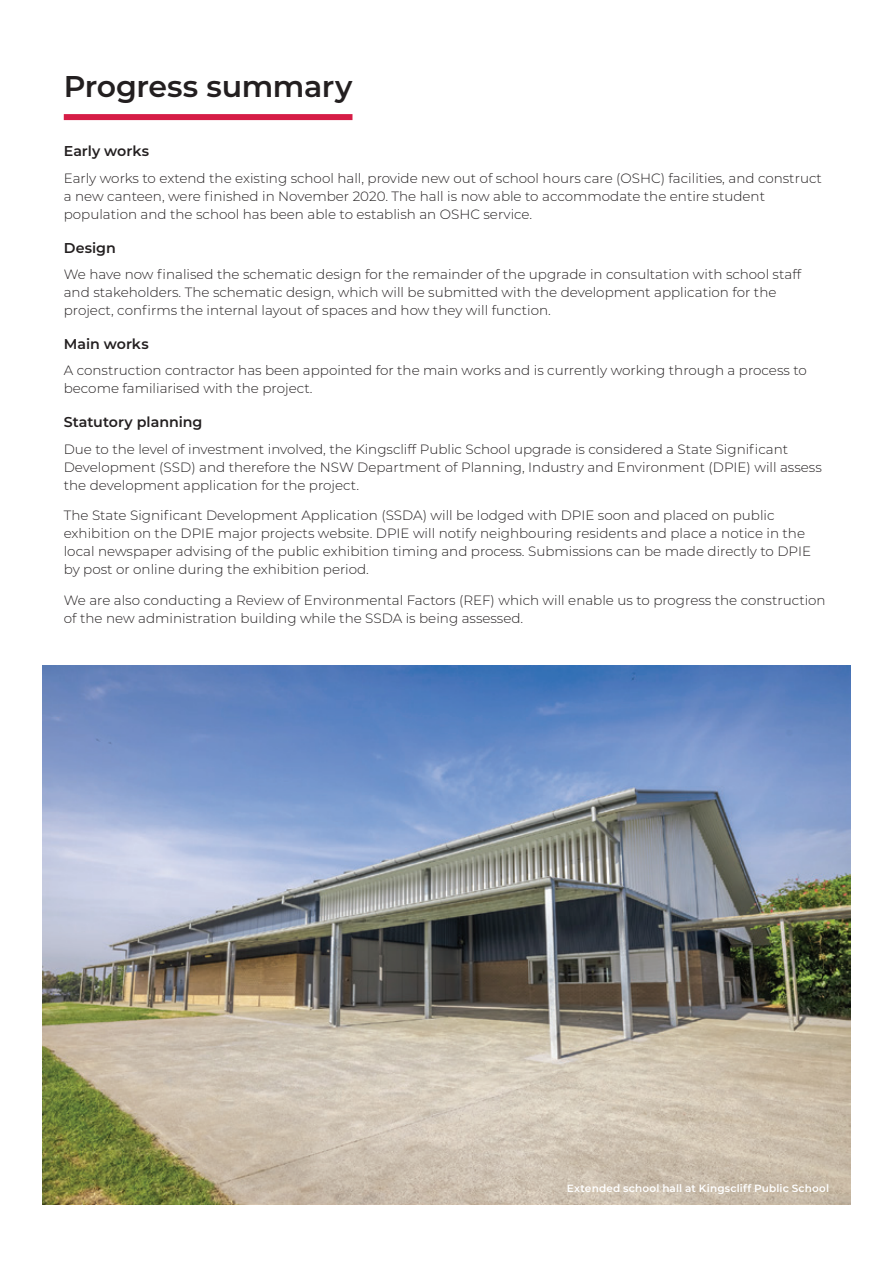
<style>
.page{position:relative;width:893px;height:1263px;background:#fff}
.page>*{position:absolute;margin:0;border:0;box-sizing:border-box;transform-origin:0 0}
.t1{font:600 30px "Montserrat";letter-spacing:-.015em;color:#231f20}
.t2{font:600 14.25px "Montserrat";color:#231f20}
.t3{font:300 13.5px/18px "Montserrat";color:#231f20}
.t4{font:600 10.5px "Montserrat";letter-spacing:.015em;color:#fff}
</style>
<div class="page">
<div style="left:64px;top:114px;width:288px;height:6px;background:#d61d46"></div>
<img style="left:43px;top:666px;width:807px;height:538px">
<h1 class="t1" style="left:64px;top:65px;width:290px">Progress summary</h1>
<p class="t2" style="left:64px;top:141px;width:87px">Early works</p>
<p class="t3" style="left:64px;top:169px;width:760px">Early works to extend the existing school hall, provide new out of school hours care (OSHC) facilities, and construct a new canteen, were finished in November 2020. The hall is now able to accommodate the entire student population and the school has been able to establish an OSHC service.</p>
<p class="t2" style="left:64px;top:237px;width:54px">Design</p>
<p class="t3" style="left:64px;top:265px;width:739px">We have now finalised the schematic design for the remainder of the upgrade in consultation with school staff and stakeholders. The schematic design, which will be submitted with the development application for the project, confirms the internal layout of spaces and how they will function.</p>
<p class="t2" style="left:64px;top:334px;width:86px">Main works</p>
<p class="t3" style="left:64px;top:361px;width:745px">A construction contractor has been appointed for the main works and is currently working through a process to become familiarised with the project.</p>
<p class="t2" style="left:64px;top:412px;width:140px">Statutory planning</p>
<p class="t3" style="left:64px;top:439px;width:759px">Due to the level of investment involved, the Kingscliff Public School upgrade is considered a State Significant<br>Development (SSD) and therefore the NSW Department of Planning, Industry and Environment (DPIE) will assess the development application for the project.</p>
<p class="t3" style="left:64px;top:506px;width:749px">The State Significant Development Application (SSDA) will be lodged with DPIE soon and placed on public exhibition on the DPIE major projects website. DPIE will notify neighbouring residents and place a notice in the local newspaper advising of the public exhibition timing and process. Submissions can be made directly to DPIE by post or online during the exhibition period.</p>
<p class="t3" style="left:64px;top:591px;width:763px">We are also conducting a Review of Environmental Factors (REF) which will enable us to progress the construction of the new administration building while the SSDA is being assessed.</p>
<p class="t4" style="left:567px;top:1181px;width:264px">Extended school hall at Kingscliff Public School</p>
</div>
